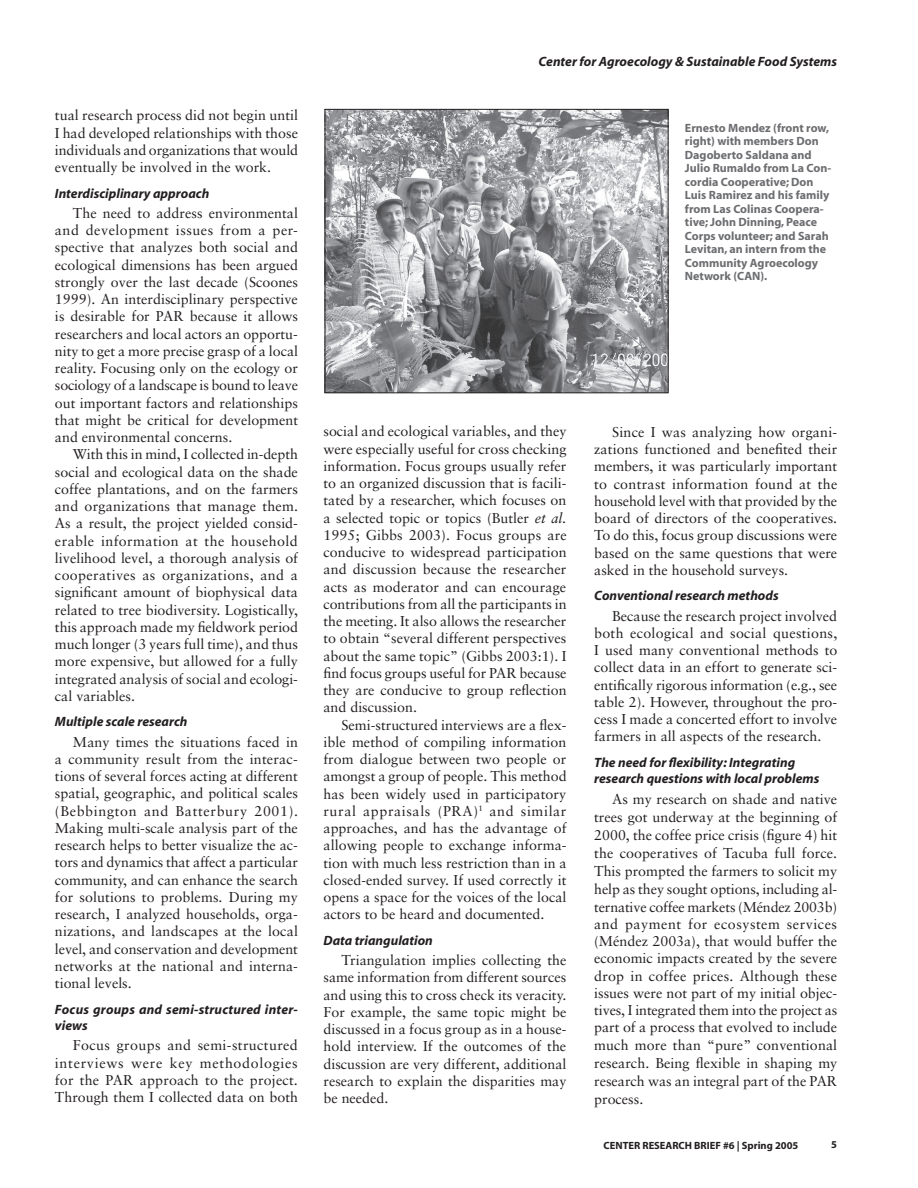
<style>
.page{position:relative;width:918px;height:1188px;background:#fff}
.page>*{position:absolute;margin:0;border:0;box-sizing:border-box;transform-origin:0 0}
.t1{font:14.25px/17.2px "Sabon";color:#231f20;text-align:justify}
.t2{font:italic 700 13.5px/16.5px "Myriad";color:#231f20}
.t3{font:700 12px/13.5px "Myriad";color:#6c6d70}
.t4{font:700 10.5px "Myriad";color:#231f20}
.s1{font-style:italic}
</style>
<div class="page">
<img style="left:327px;top:111px;width:339px;height:280px">
<div style="left:325px;top:109px;width:343px;height:284px;border:1px solid #231f20"></div>
<p class="t1" style="left:55px;top:107px;width:245px">tual research process did not begin until I had developed relationships with those individuals and organizations that would eventually be involved in the work.</p>
<p class="t2" style="left:55px;top:185px;width:156px">Interdisciplinary approach</p>
<p class="t1" style="left:55px;top:204px;width:245px;text-indent:18px">The need to address environmental and development issues from a per&shy;spective that analyzes both social and ecological dimensions has been argued strongly over the last decade (Scoones 1999). An interdisciplinary perspective is desirable for PAR because it allows researchers and local actors an opportu&shy;nity to get a more precise grasp of a local reality. Focusing only on the ecology or sociology of a landscape is bound to leave out important factors and relationships that might be critical for development and environmental concerns.</p>
<p class="t1" style="left:55px;top:446px;width:245px;text-indent:18px">With this in mind, I collected in-depth social and ecological data on the shade coffee plantations, and on the farmers and organizations that manage them.<br>As a result, the project yielded consid&shy;erable information at the household livelihood level, a thorough analysis of cooperatives as organizations, and a significant amount of biophysical data related to tree biodiversity. Logistically, this approach made my fieldwork period much longer (3 years full time), and thus more expensive, but allowed for a fully integrated analysis of social and ecologi&shy;cal variables.</p>
<p class="t2" style="left:55px;top:714px;width:134px">Multiple scale research</p>
<p class="t1" style="left:55px;top:733px;width:245px;text-indent:18px">Many times the situations faced in a community result from the interac&shy;tions of several forces acting at different spatial, geographic, and political scales (Bebbington and Batterbury 2001).<br>Making multi-scale analysis part of the research helps to better visualize the ac&shy;tors and dynamics that affect a particular community, and can enhance the search for solutions to problems. During my research, I analyzed households, orga&shy;nizations, and landscapes at the local level, and conservation and development networks at the national and interna&shy;tional levels.</p>
<p class="t2" style="left:55px;top:1001px;width:245px">Focus groups and semi-structured inter&shy;views</p>
<p class="t1" style="left:55px;top:1037px;width:245px;text-indent:18px">Focus groups and semi-structured interviews were key methodologies for the PAR approach to the project.<br>Through them I collected data on both</p>
<p class="t2" style="left:538px;top:54px;width:300px">Center for Agroecology &amp; Sustainable Food Systems</p>
<p class="t3" style="left:685px;top:121px;width:148px">Ernesto Mendez (front row, right) with members Don<br>Dagoberto Saldana and<br>Julio Rumaldo from La Con&shy;cordia Cooperative; Don<br>Luis Ramirez and his family from Las Colinas Coopera&shy;tive; John Dinning, Peace<br>Corps volunteer; and Sarah<br>Levitan, an intern from the<br>Community Agroecology<br>Network (CAN).</p>
<p class="t1" style="left:323px;top:423px;width:245px">social and ecological variables, and they were especially useful for cross checking information. Focus groups usually refer to an organized discussion that is facili&shy;tated by a researcher, which focuses on a selected topic or topics (Butler <span class="s1">et al.<br></span>1995; Gibbs 2003). Focus groups are conducive to widespread participation and discussion because the researcher acts as moderator and can encourage contributions from all the participants in the meeting. It also allows the researcher to obtain “several different perspectives about the same topic” (Gibbs 2003:1). I find focus groups useful for PAR because they are conducive to group reflection and discussion.</p>
<p class="t1" style="left:323px;top:716px;width:245px;text-indent:18px">Semi-structured interviews are a flex&shy;ible method of compiling information from dialogue between two people or amongst a group of people. This method has been widely used in participatory rural appraisals (PRA)<sup>1</sup> and similar approaches, and has the advantage of allowing people to exchange informa&shy;tion with much less restriction than in a closed-ended survey. If used correctly it opens a space for the voices of the local actors to be heard and documented.</p>
<p class="t2" style="left:323px;top:933px;width:111px">Data triangulation</p>
<p class="t1" style="left:323px;top:951px;width:245px;text-indent:18px">Triangulation implies collecting the same information from different sources and using this to cross check its veracity.<br>For example, the same topic might be discussed in a focus group as in a house&shy;hold interview. If the outcomes of the discussion are very different, additional research to explain the disparities may be needed.</p>
<p class="t1" style="left:594px;top:423px;width:245px;text-indent:18px">Since I was analyzing how organi&shy;zations functioned and benefited their members, it was particularly important to contrast information found at the household level with that provided by the board of directors of the cooperatives.<br>To do this, focus group discussions were based on the same questions that were asked in the household surveys.</p>
<p class="t2" style="left:594px;top:588px;width:186px">Conventional research methods</p>
<p class="t1" style="left:594px;top:607px;width:245px;text-indent:18px">Because the research project involved both ecological and social questions, I used many conventional methods to collect data in an effort to generate sci&shy;entifically rigorous information (e.g., see table 2). However, throughout the pro&shy;cess I made a concerted effort to involve farmers in all aspects of the research.</p>
<p class="t2" style="left:594px;top:755px;width:227px">The need for flexibility: Integrating research questions with local problems</p>
<p class="t1" style="left:594px;top:790px;width:245px;line-height:17.7px;text-indent:18px">As my research on shade and native trees got underway at the beginning of 2000, the coffee price crisis (figure 4) hit the cooperatives of Tacuba full force.<br>This prompted the farmers to solicit my help as they sought options, including al&shy;ternative coffee markets (Méndez 2003b) and payment for ecosystem services (Méndez 2003a), that would buffer the economic impacts created by the severe drop in coffee prices. Although these issues were not part of my initial objec&shy;tives, I integrated them into the project as part of a process that evolved to include much more than “pure” conventional research. Being flexible in shaping my research was an integral part of the PAR process.</p>
<p class="t4" style="left:604px;top:1140px;width:196px">CENTER RESEARCH BRIEF #6 | Spring 2005</p>
<p class="t4" style="left:831px;top:1139px;width:7px">5</p>
</div>
